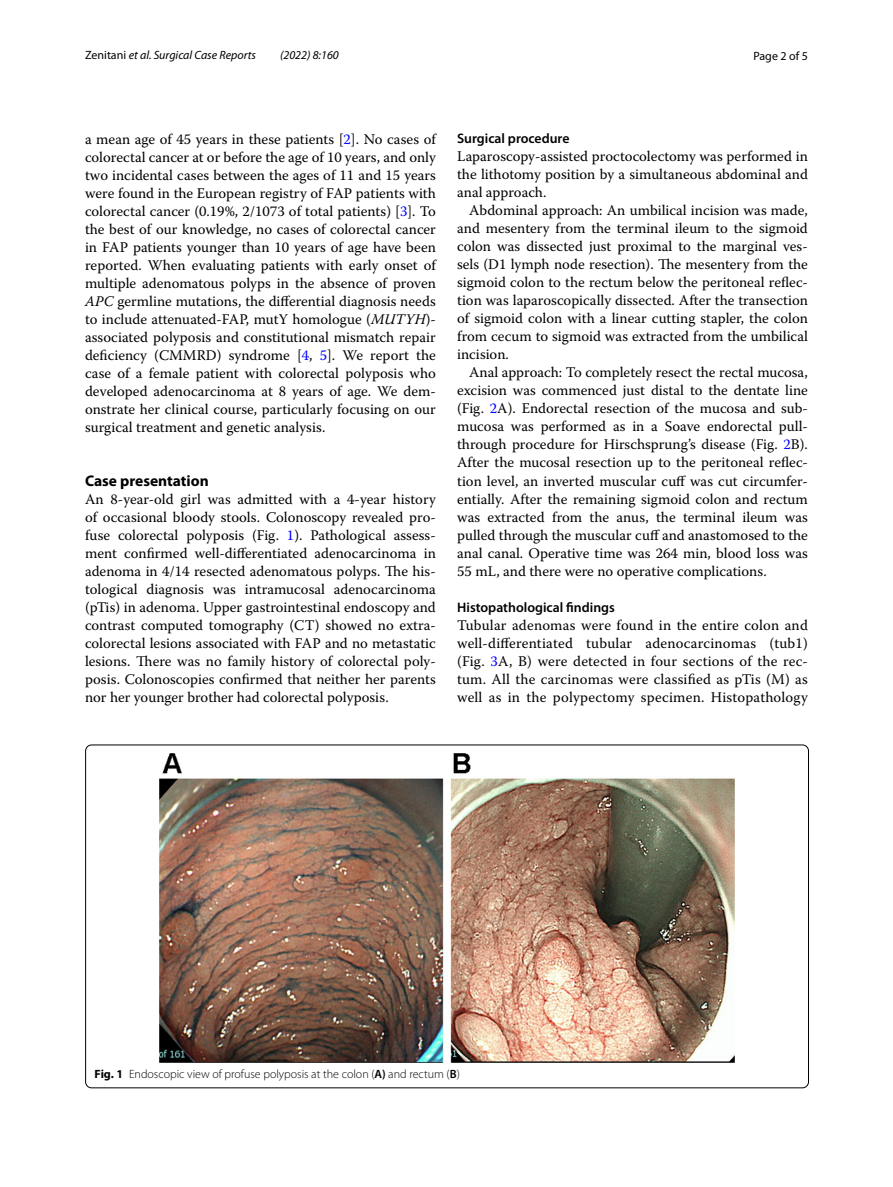
<style>
.page{position:relative;width:893px;height:1187px;background:#fff}
.page>*{position:absolute;margin:0;border:0;box-sizing:border-box;transform-origin:0 0}
.t1{font:700 15.45px "Myriad Pro";color:#000}
.t2{font:14.7px/18px "Warnock Pro";color:#000;text-align:justify}
.t3{font:600 13.8px "Myriad Pro";color:#000}
.t4{font:300 12px "Myriad Pro";color:#000}
.t5{font:italic 12px "Myriad Pro";color:#000}
.t6{font:12px "Myriad Pro";color:#000}
.s1{font-style:normal}
.s2{color:#00f}
.s3{font-style:italic}
.s4{font-weight:700}
.s5{font-weight:600}
</style>
<div class="page">
<img style="left:160px;top:754px;width:574px;height:308px">
<p class="t5" style="left:85px;top:48px;width:173px"><span class="s1">Zenitani</span> et al. Surgical Case Reports</p>
<p class="t5" style="left:280px;top:48px;width:60px">(2022) 8:160</p>
<p class="t6" style="left:753px;top:48px;width:56px">Page 2 of 5</p>
<p class="t2" style="left:85px;top:130px;width:352px">a mean age of 45 years in these patients [<span class="s2">2</span>]. No cases of colorectal cancer at or before the age of 10 years, and only two incidental cases between the ages of 11 and 15 years were found in the European registry of FAP patients with colorectal cancer (0.19%, 2/1073 of total patients) [<span class="s2">3</span>]. To the best of our knowledge, no cases of colorectal cancer in FAP patients younger than 10 years of age have been reported. When evaluating patients with early onset of multiple adenomatous polyps in the absence of proven <span class="s3">APC</span> germline mutations, the differential diagnosis needs to include attenuated-FAP, mutY homologue (<span class="s3">MUTYH</span>)- associated polyposis and constitutional mismatch repair deficiency (CMMRD) syndrome [<span class="s2">4</span>, <span class="s2">5</span>]. We report the case of a female patient with colorectal polyposis who developed adenocarcinoma at 8 years of age. We dem&shy;onstrate her clinical course, particularly focusing on our surgical treatment and genetic analysis.</p>
<p class="t1" style="left:85px;top:470px;width:125px">Case presentation</p>
<p class="t2" style="left:85px;top:489px;width:352px">An 8-year-old girl was admitted with a 4-year history of occasional bloody stools. Colonoscopy revealed pro&shy;fuse colorectal polyposis (Fig. <span class="s2">1</span>). Pathological assess&shy;ment confirmed well-differentiated adenocarcinoma in adenoma in 4/14 resected adenomatous polyps. The his&shy;tological diagnosis was intramucosal adenocarcinoma (pTis) in adenoma. Upper gastrointestinal endoscopy and contrast computed tomography (CT) showed no extra&shy;colorectal lesions associated with FAP and no metastatic lesions. There was no family history of colorectal poly&shy;posis. Colonoscopies confirmed that neither her parents nor her younger brother had colorectal polyposis.</p>
<p class="t3" style="left:457px;top:130px;width:114px">Surgical procedure</p>
<p class="t2" style="left:457px;top:147px;width:352px">Laparoscopy-assisted proctocolectomy was performed in the lithotomy position by a simultaneous abdominal and anal approach.</p>
<p class="t2" style="left:457px;top:201px;width:352px;text-indent:12px">Abdominal approach: An umbilical incision was made, and mesentery from the terminal ileum to the sigmoid colon was dissected just proximal to the marginal ves&shy;sels (D1 lymph node resection). The mesentery from the sigmoid colon to the rectum below the peritoneal reflec&shy;tion was laparoscopically dissected. After the transection of sigmoid colon with a linear cutting stapler, the colon from cecum to sigmoid was extracted from the umbilical incision.</p>
<p class="t2" style="left:457px;top:363px;width:352px;text-indent:12px">Anal approach: To completely resect the rectal mucosa, excision was commenced just distal to the dentate line (Fig. <span class="s2">2</span>A). Endorectal resection of the mucosa and sub&shy;mucosa was performed as in a Soave endorectal pull&shy;through procedure for Hirschsprung’s disease (Fig. <span class="s2">2</span>B).<br>After the mucosal resection up to the peritoneal reflec&shy;tion level, an inverted muscular cuff was cut circumfer&shy;entially. After the remaining sigmoid colon and rectum was extracted from the anus, the terminal ileum was pulled through the muscular cuff and anastomosed to the anal canal. Operative time was 264 min, blood loss was 55 mL, and there were no operative complications.</p>
<p class="t3" style="left:457px;top:598px;width:159px">Histopathological findings</p>
<p class="t2" style="left:457px;top:615px;width:352px">Tubular adenomas were found in the entire colon and well-differentiated tubular adenocarcinomas (tub1) (Fig. <span class="s2">3</span>A, B) were detected in four sections of the rec&shy;tum. All the carcinomas were classified as pTis (M) as well as in the polypectomy specimen. Histopathology</p>
<p class="t4" style="left:95px;top:1067px;width:367px"><span class="s4">Fig. 1</span> Endoscopic view of profuse polyposis at the colon (<span class="s5">A)</span> and rectum (<span class="s5">B</span>)</p>
</div>
